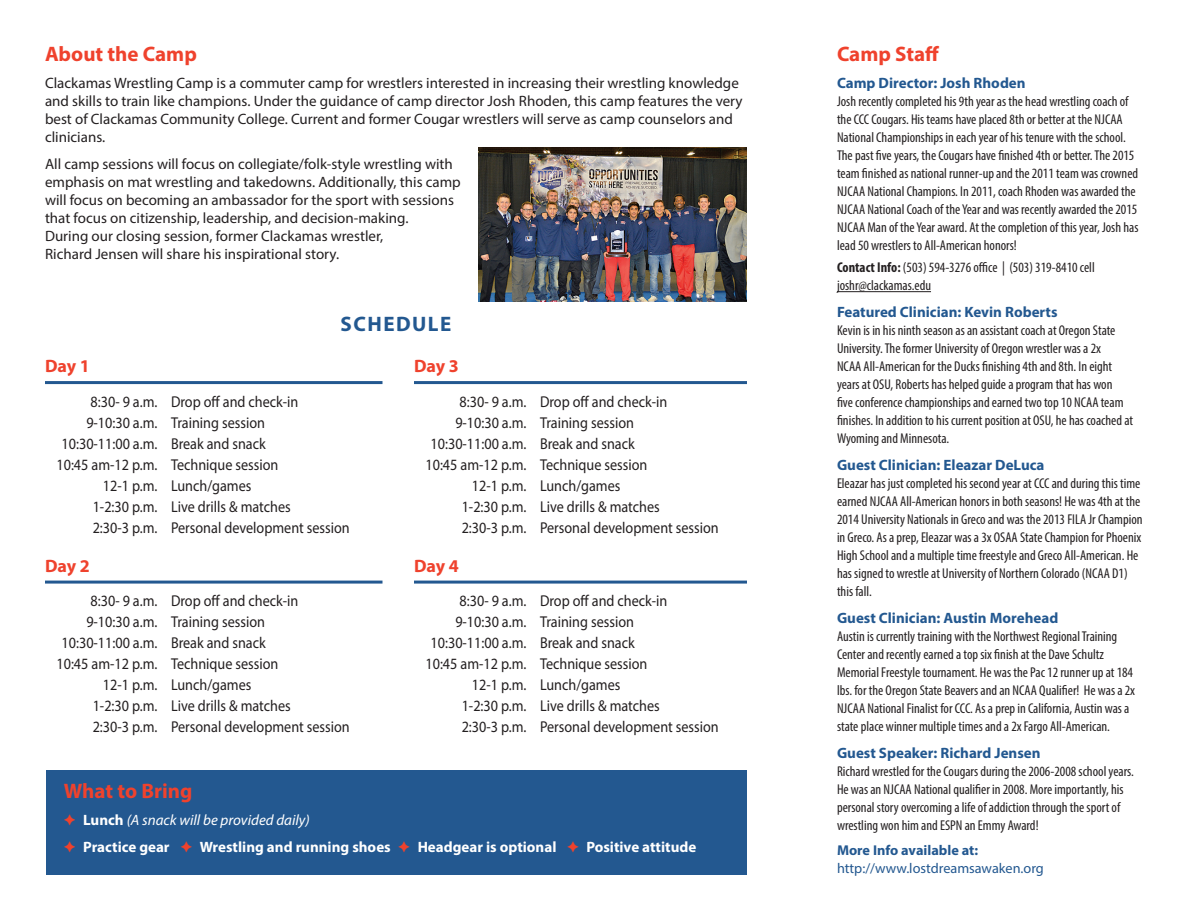
<style>
.page{position:relative;width:1188px;height:918px;background:#fff}
.page>*{position:absolute;margin:0;border:0;box-sizing:border-box;transform-origin:0 0}
.heading{font:700 21px "Myriad Pro";color:#ef422d}
.heading-2{font:700 21px "Myriad Pro";letter-spacing:.07em;color:#235890}
.schedule_day{font:700 18px "Myriad Pro";letter-spacing:-.005em;color:#ef422d}
.schedule_times{font:15.75px "Myriad Pro";color:#231f20;scale:.9 1}
.body{font:15px/18px "Myriad Pro";color:#231f20}
.bio_head{font:700 15px "Myriad Pro";color:#235890}
.body-2{font:700 15px "Myriad Pro";color:#fff}
.body-3{font:italic 15px "Myriad Pro";color:#fff}
.bios{font:condensed 14.25px/18px "Myriad Pro";color:#231f20}
.bios-2{font:14.25px/18px "Myriad Pro";color:#235890}
.s1{font-weight:700;font-style:normal}
.s2{font-weight:700}
</style>
<div class="page">
<div style="left:46px;top:771px;width:701px;height:104px;background:#235890"></div>
<hr style="left:837px;top:291px;width:94px;height:1px;background:#231f20">
<hr style="left:45px;top:381px;width:337px;height:3px;background:#235890">
<hr style="left:45px;top:581px;width:337px;height:3px;background:#235890">
<hr style="left:414px;top:381px;width:333px;height:3px;background:#235890">
<hr style="left:414px;top:581px;width:333px;height:3px;background:#235890">
<img style="left:478px;top:147px;width:269px;height:155px">
<p class="heading" style="left:45px;top:40px;width:153px">About the Camp</p>
<p class="body" style="left:45px;top:73px;width:699px">Clackamas Wrestling Camp is a commuter camp for wrestlers interested in increasing their wrestling knowledge and skills to train like champions. Under the guidance of camp director Josh Rhoden, this camp features the very best of Clackamas Community College. Current and former Cougar wrestlers will serve as camp counselors and clinicians.</p>
<p class="body" style="left:45px;top:154px;width:417px">All camp sessions will focus on collegiate/folk-style wrestling with emphasis on mat wrestling and takedowns. Additionally, this camp will focus on becoming an ambassador for the sport with sessions that focus on citizenship, leadership, and decision-making.<br>During our closing session, former Clackamas wrestler,<br>Richard Jensen will share his inspirational story.</p>
<p class="schedule_day" style="left:45px;top:354px;width:46px">Day 1</p>
<p class="heading-2" style="left:341px;top:310px;width:112px">SCHEDULE</p>
<p class="schedule_day" style="left:414px;top:354px;width:46px">Day 3</p>
<p class="schedule_times" style="left:91px;top:392px;width:232px">8:30- 9 a.m. Drop off and check-in</p>
<p class="schedule_times" style="left:86px;top:413px;width:200px">9-10:30 a.m. Training session</p>
<p class="schedule_times" style="left:62px;top:434px;width:228px">10:30-11:00 a.m. Break and snack</p>
<p class="schedule_times" style="left:57px;top:455px;width:248px">10:45 am-12 p.m. Technique session</p>
<p class="schedule_times" style="left:103px;top:476px;width:167px">12-1 p.m. Lunch/games</p>
<p class="schedule_times" style="left:93px;top:497px;width:222px">1-2:30 p.m. Live drills &amp; matches</p>
<p class="schedule_times" style="left:93px;top:518px;width:287px">2:30-3 p.m. Personal development session</p>
<p class="schedule_day" style="left:45px;top:554px;width:46px">Day 2</p>
<p class="schedule_times" style="left:91px;top:591px;width:232px">8:30- 9 a.m. Drop off and check-in</p>
<p class="schedule_times" style="left:86px;top:612px;width:200px">9-10:30 a.m. Training session</p>
<p class="schedule_times" style="left:62px;top:633px;width:228px">10:30-11:00 a.m. Break and snack</p>
<p class="schedule_times" style="left:57px;top:654px;width:248px">10:45 am-12 p.m. Technique session</p>
<p class="schedule_times" style="left:103px;top:675px;width:167px">12-1 p.m. Lunch/games</p>
<p class="schedule_times" style="left:93px;top:696px;width:222px">1-2:30 p.m. Live drills &amp; matches</p>
<p class="schedule_times" style="left:93px;top:717px;width:287px">2:30-3 p.m. Personal development session</p>
<p class="schedule_times" style="left:460px;top:392px;width:232px">8:30- 9 a.m. Drop off and check-in</p>
<p class="schedule_times" style="left:455px;top:413px;width:200px">9-10:30 a.m. Training session</p>
<p class="schedule_times" style="left:431px;top:434px;width:228px">10:30-11:00 a.m. Break and snack</p>
<p class="schedule_times" style="left:426px;top:455px;width:248px">10:45 am-12 p.m. Technique session</p>
<p class="schedule_times" style="left:472px;top:476px;width:167px">12-1 p.m. Lunch/games</p>
<p class="schedule_times" style="left:462px;top:497px;width:222px">1-2:30 p.m. Live drills &amp; matches</p>
<p class="schedule_times" style="left:462px;top:518px;width:287px">2:30-3 p.m. Personal development session</p>
<p class="schedule_day" style="left:414px;top:554px;width:46px">Day 4</p>
<p class="schedule_times" style="left:460px;top:591px;width:232px">8:30- 9 a.m. Drop off and check-in</p>
<p class="schedule_times" style="left:455px;top:612px;width:200px">9-10:30 a.m. Training session</p>
<p class="schedule_times" style="left:431px;top:633px;width:228px">10:30-11:00 a.m. Break and snack</p>
<p class="schedule_times" style="left:426px;top:654px;width:248px">10:45 am-12 p.m. Technique session</p>
<p class="schedule_times" style="left:472px;top:675px;width:167px">12-1 p.m. Lunch/games</p>
<p class="schedule_times" style="left:462px;top:696px;width:222px">1-2:30 p.m. Live drills &amp; matches</p>
<p class="schedule_times" style="left:462px;top:717px;width:287px">2:30-3 p.m. Personal development session</p>
<p class="heading" style="left:64px;top:777px;width:130px">What to Bring</p>
<p class="body-3" style="left:83px;top:811px;width:228px"><span class="s1">Lunch</span> (A snack will be provided daily)</p>
<p class="body-2" style="left:83px;top:837px;width:88px">Practice gear</p>
<p class="body-2" style="left:200px;top:837px;width:193px">Wrestling and running shoes</p>
<p class="body-2" style="left:418px;top:837px;width:140px">Headgear is optional</p>
<p class="body-2" style="left:586px;top:837px;width:111px">Positive attitude</p>
<p class="heading" style="left:837px;top:40px;width:104px">Camp Staff</p>
<p class="bio_head" style="left:837px;top:73px;width:190px">Camp Director: Josh Rhoden</p>
<p class="bios" style="left:837px;top:92px;width:303px">Josh recently completed his 9th year as the head wrestling coach of the CCC Cougars. His teams have placed 8th or better at the NJCAA National Championships in each year of his tenure with the school.<br>The past five years, the Cougars have finished 4th or better. The 2015 team finished as national runner-up and the 2011 team was crowned NJCAA National Champions. In 2011, coach Rhoden was awarded the NJCAA National Coach of the Year and was recently awarded the 2015<br>NJCAA Man of the Year award. At the completion of this year, Josh has lead 50 wrestlers to All-American honors!</p>
<p class="bios" style="left:837px;top:258px;width:259px"><span class="s2">Contact Info:</span> (503) 594-3276 office | (503) 319-8410 cell joshr@clackamas.edu</p>
<p class="bio_head" style="left:837px;top:302px;width:222px">Featured Clinician: Kevin Roberts</p>
<p class="bios" style="left:837px;top:321px;width:298px">Kevin is in his ninth season as an assistant coach at Oregon State University. The former University of Oregon wrestler was a 2x<br>NCAA All-American for the Ducks finishing 4th and 8th. In eight years at OSU, Roberts has helped guide a program that has won<br>five conference championships and earned two top 10 NCAA team finishes. In addition to his current position at OSU, he has coached at Wyoming and Minnesota.</p>
<p class="bio_head" style="left:837px;top:455px;width:209px">Guest Clinician: Eleazar DeLuca</p>
<p class="bios" style="left:837px;top:474px;width:307px">Eleazar has just completed his second year at CCC and during this time earned NJCAA All-American honors in both seasons! He was 4th at the 2014 University Nationals in Greco and was the 2013 FILA Jr Champion in Greco. As a prep, Eleazar was a 3x OSAA State Champion for Phoenix High School and a multiple time freestyle and Greco All-American. He has signed to wrestle at University of Northern Colorado (NCAA D1) this fall.</p>
<p class="bio_head" style="left:837px;top:608px;width:223px">Guest Clinician: Austin Morehead</p>
<p class="bios" style="left:837px;top:627px;width:300px">Austin is currently training with the Northwest Regional Training Center and recently earned a top six finish at the Dave Schultz Memorial Freestyle tournament. He was the Pac 12 runner up at 184 lbs. for the Oregon State Beavers and an NCAA Qualifier! He was a 2x NJCAA National Finalist for CCC. As a prep in California, Austin was a state place winner multiple times and a 2x Fargo All-American.</p>
<p class="bio_head" style="left:837px;top:743px;width:205px">Guest Speaker: Richard Jensen</p>
<p class="bios" style="left:837px;top:762px;width:298px">Richard wrestled for the Cougars during the 2006-2008 school years.<br>He was an NJCAA National qualifier in 2008. More importantly, his personal story overcoming a life of addiction through the sport of wrestling won him and ESPN an Emmy Award!</p>
<p class="bios-2" style="left:837px;top:841px;width:208px"><span class="s2">More Info available at: </span>http://www.lostdreamsawaken.org</p>
</div>
